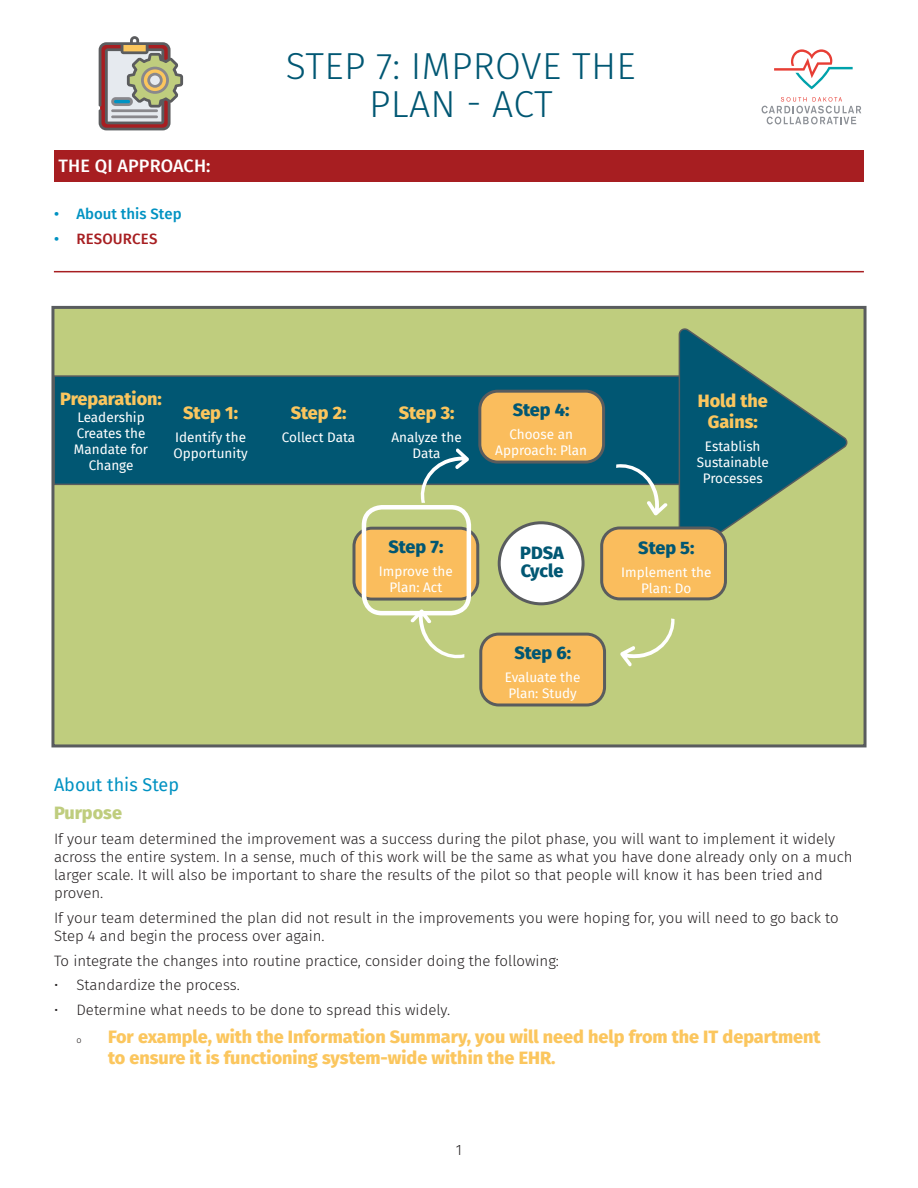
<style>
.page{position:relative;width:918px;height:1188px;background:#fff}
.page>*{position:absolute;margin:0;border:0;box-sizing:border-box;transform-origin:0 0}
.t1{font:300 37.5px/37.5px "Fira Sans";letter-spacing:.01em;color:#015773;text-align:center}
.t2{font:800 18px/21px "Fira Sans";color:#fbc65e}
.t3{font:800 18px/18.8px "Fira Sans";color:#015773}
.t4{font:500 18px "Fira Sans";letter-spacing:.01em;color:#fff}
.t5{font:18px "Fira Sans";color:#0092c2}
.t6{font:800 18px "Fira Sans";color:#bfcd7e}
.t7{font:300 15px/18px "Fira Sans";color:#231f20}
.t8{font:500 15px "Fira Sans";color:#0092c2}
.t9{font:500 15px "Fira Sans";letter-spacing:.01em;color:#a71e21}
.t10{font:13.5px/16.2px "Fira Sans";color:#fff;text-align:center}
.t11{font:300 9px "Fira Sans";color:#231f20}
.s1{color:#0092c2}
</style>
<div class="page">
<div style="left:54px;top:150px;width:810px;height:32px;background:#a71e21"></div>
<svg style="left:762px;top:97px;width:99px;height:27px"></svg>
<svg style="left:774px;top:49px;width:79px;height:40px"></svg>
<div style="left:51px;top:306px;width:816px;height:441px;background:#bfcd7e;border:3px solid #595c5e"></div>
<div style="left:53px;top:375px;width:661px;height:110px;background:#015773;border:2px solid #595c5e"></div>
<svg style="left:678px;top:328px;width:170px;height:209px"></svg>
<div style="left:602px;top:528px;width:123px;height:71px;background:#fabd5d;border-radius:18px"></div>
<div style="left:600px;top:526px;width:127px;height:74px;border:3px solid #595c5e;border-radius:18px"></div>
<div style="left:480px;top:391px;width:124px;height:71px;background:#fabd5d;border-radius:18px"></div>
<div style="left:478px;top:390px;width:127px;height:74px;border:3px solid #595c5e;border-radius:18px"></div>
<div style="left:499px;top:523px;width:84px;height:81px;background:#fff;border-radius:50%"></div>
<div style="left:498px;top:521px;width:87px;height:84px;border:3px solid #595c5e;border-radius:50%"></div>
<svg style="left:417px;top:448px;width:52px;height:55px"></svg>
<svg style="left:614px;top:464px;width:54px;height:51px"></svg>
<svg style="left:620px;top:618px;width:55px;height:49px"></svg>
<svg style="left:410px;top:614px;width:55px;height:45px"></svg>
<div style="left:481px;top:634px;width:124px;height:71px;background:#fabd5d;border-radius:18px"></div>
<div style="left:479px;top:633px;width:127px;height:73px;border:3px solid #595c5e;border-radius:18px"></div>
<div style="left:354px;top:528px;width:124px;height:71px;background:#fabd5d;border-radius:18px"></div>
<div style="left:352px;top:527px;width:127px;height:74px;border:3px solid #595c5e;border-radius:18px"></div>
<div style="left:362px;top:505px;width:109px;height:110px;border:4px solid #fff;border-radius:18px"></div>
<hr style="left:54px;top:271px;width:810px;height:1px;background:#a71e21">
<svg style="left:99px;top:36px;width:84px;height:94px"></svg>
<p class="t4" style="left:59px;top:152px;width:153px">THE QI APPROACH:</p>
<p class="t8" style="left:54px;top:202px;width:129px">• About this Step</p>
<p class="t9" style="left:54px;top:226px;width:105px"><span class="s1">•</span> RESOURCES</p>
<h1 class="t1" style="left:286px;top:47px;width:351px">STEP 7: IMPROVE THE<br>PLAN - ACT</h1>
<p class="t2" style="left:60px;top:387px;width:103px">Preparation:</p>
<p class="t10" style="left:74px;top:409px;width:76px">Leadership<br>Creates the<br>Mandate for<br>Change</p>
<p class="t2" style="left:183px;top:401px;width:56px">Step 1:</p>
<p class="t10" style="left:173px;top:429px;width:76px;text-align:left">Identify the<br>Opportunity</p>
<p class="t2" style="left:291px;top:401px;width:57px">Step 2:</p>
<p class="t10" style="left:282px;top:429px;width:75px">Collect Data</p>
<p class="t2" style="left:399px;top:401px;width:57px">Step 3:</p>
<p class="t10" style="left:392px;top:429px;width:72px">Analyze the<br>Data</p>
<p class="t3" style="left:388px;top:536px;width:56px">Step 7:</p>
<p class="t10" style="left:379px;top:563px;width:75px">Improve the<br>Plan: Act</p>
<p class="t3" style="left:513px;top:399px;width:58px">Step 4:</p>
<p class="t10" style="left:495px;top:426px;width:93px">Choose an<br>Approach: Plan</p>
<p class="t2" style="left:698px;top:389px;width:72px;text-align:center">Hold the<br>Gains:</p>
<p class="t10" style="left:697px;top:438px;width:73px">Establish<br>Sustainable<br>Processes</p>
<p class="t3" style="left:520px;top:541px;width:45px">PDSA<br>Cycle</p>
<p class="t3" style="left:638px;top:537px;width:58px">Step 5:</p>
<p class="t10" style="left:621px;top:564px;width:92px">Implement the<br>Plan: Do</p>
<p class="t3" style="left:514px;top:642px;width:58px">Step 6:</p>
<p class="t10" style="left:505px;top:669px;width:77px;text-align:left">Evaluate the<br>Plan: Study</p>
<p class="t5" style="left:54px;top:771px;width:127px">About this Step</p>
<p class="t6" style="left:54px;top:797px;width:70px">Purpose</p>
<p class="t7" style="left:54px;top:830px;width:800px">If your team determined the improvement was a success during the pilot phase, you will want to implement it widely across the entire system. In a sense, much of this work will be the same as what you have done already only on a much larger scale. It will also be important to share the results of the pilot so that people will know it has been tried and proven.</p>
<p class="t7" style="left:54px;top:909px;width:786px">If your team determined the plan did not result in the improvements you were hoping for, you will need to go back to<br>Step 4 and begin the process over again.</p>
<p class="t7" style="left:54px;top:951px;width:507px">To integrate the changes into routine practice, consider doing the following:</p>
<p class="t7" style="left:54px;top:976px;width:187px">• Standardize the process.</p>
<p class="t7" style="left:54px;top:1001px;width:398px">• Determine what needs to be done to spread this widely.</p>
<p class="t11" style="left:76px;top:1033px;width:7px">o</p>
<p class="t2" style="left:108px;top:1025px;width:714px">For example, with the Information Summary, you will need help from the IT department to ensure it is functioning system-wide within the EHR.</p>
<p class="t7" style="left:456px;top:1140px;width:8px">1</p>
</div>
